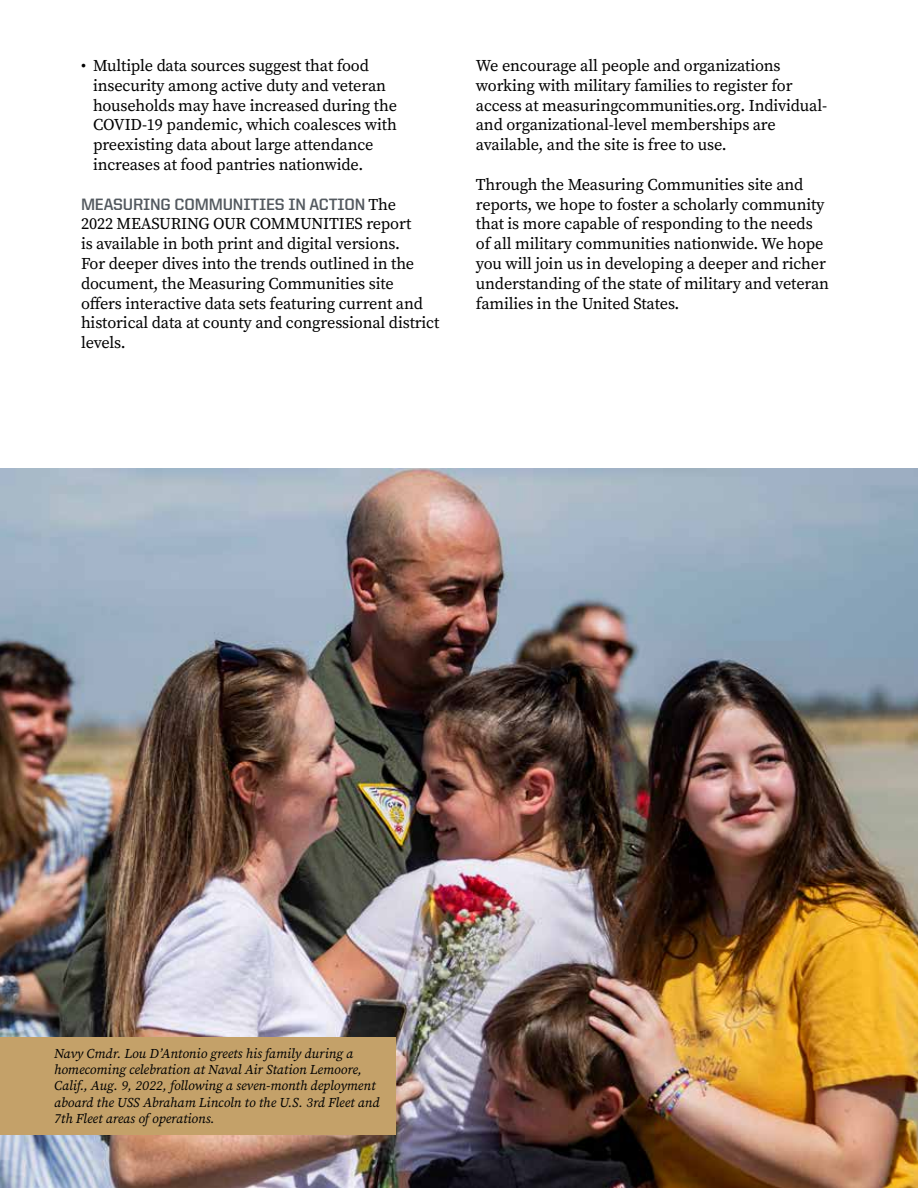
<style>
.page{position:relative;width:918px;height:1188px;background:#fff}
.page>*{position:absolute;margin:0;border:0;box-sizing:border-box;transform-origin:0 0}
.t1{font:16.5px/19.8px "Source Serif Variable";letter-spacing:-.01em;color:#000}
.t2{font:700 16.5px "United Sans Reg";letter-spacing:-.01em;color:#53595f}
.t3{font:italic 13.5px/16.2px "Source Serif Variable";color:#000}
.s1{font-family:"Source Serif Variable";font-weight:400;color:#000}
</style>
<div class="page">
<img style="left:0;top:469px;width:918px;height:719px">
<div style="left:0;top:1038px;width:395px;height:97px;background:#c4a169"></div>
<p class="t1" style="left:93px;top:56px;width:306px;text-indent:-12px">• Multiple data sources suggest that food insecurity among active duty and veteran households may have increased during the COVID-19 pandemic, which coalesces with preexisting data about large attendance increases at food pantries nationwide.</p>
<p class="t2" style="left:81px;top:195px;width:317px">MEASURING COMMUNITIES IN ACTION <span class="s1">The</span></p>
<p class="t1" style="left:81px;top:214px;width:360px">2022 MEASURING OUR COMMUNITIES report<br>is available in both print and digital versions.<br>For deeper dives into the trends outlined in the document, the Measuring Communities site<br>offers interactive data sets featuring current and historical data at county and congressional district levels.</p>
<p class="t1" style="left:476px;top:56px;width:353px">We encourage all people and organizations working with military families to register for access at measuringcommunities.org. Individual&shy;and organizational-level memberships are available, and the site is free to use.</p>
<p class="t1" style="left:476px;top:174px;width:355px">Through the Measuring Communities site and reports, we hope to foster a scholarly community that is more capable of responding to the needs of all military communities nationwide. We hope you will join us in developing a deeper and richer understanding of the state of military and veteran families in the United States.</p>
<p class="t3" style="left:54px;top:1045px;width:327px">Navy Cmdr. Lou D’Antonio greets his family during a homecoming celebration at Naval Air Station Lemoore, Calif., Aug. 9, 2022, following a seven-month deployment aboard the USS Abraham Lincoln to the U.S. 3rd Fleet and 7th Fleet areas of operations.</p>
</div>
